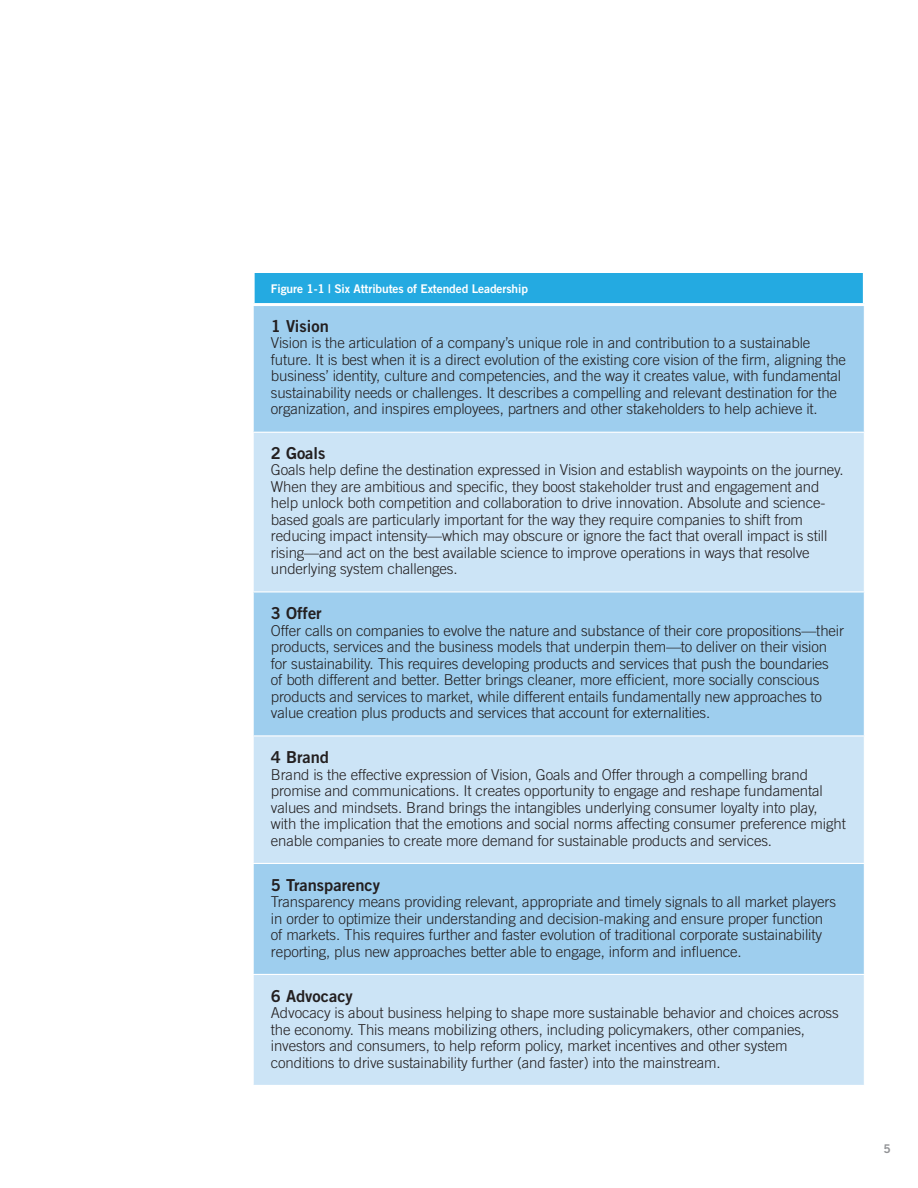
<style>
.page{position:relative;width:918px;height:1188px;background:#fff}
.page>*{position:absolute;margin:0;border:0;box-sizing:border-box;transform-origin:0 0}
.t1{font:16.5px "Trade Gothic Bold Two";color:#231f20}
.t2{font:300 15px/16.5px "Trade Gothic";letter-spacing:-.01em;color:#231f20}
.t3{font:12px "Trade Gothic Bold Two";letter-spacing:-.01em;color:#fff}
.t4{font:12px "Trade Gothic Bold Two";color:#919295}
</style>
<div class="page">
<div style="left:253px;top:272px;width:611px;height:33px;background:#24aae1"></div>
<div style="left:254px;top:306px;width:610px;height:126px;background:#9eceee"></div>
<svg style="left:254px;top:433px;width:610px;height:652px;background:#badbf2"></svg>
<hr style="left:252px;top:270px;width:614px;height:3px;background:#fff">
<hr style="left:252px;top:273px;width:3px;height:30px;background:#fff">
<hr style="left:863px;top:273px;width:3px;height:30px;background:#fff">
<hr style="left:252px;top:303px;width:614px;height:3px;background:#fff">
<hr style="left:253px;top:591px;width:612px;height:1px;background:#fff">
<hr style="left:253px;top:735px;width:612px;height:1px;background:#fff">
<hr style="left:253px;top:863px;width:612px;height:1px;background:#fff">
<hr style="left:253px;top:974px;width:612px;height:1px;background:#fff">
<p class="t3" style="left:271px;top:281px;width:259px">Figure 1-1 | Six Attributes of Extended Leadership</p>
<p class="t1" style="left:271px;top:316px;width:59px">1 Vision</p>
<p class="t2" style="left:271px;top:335px;width:577px">Vision is the articulation of a company’s unique role in and contribution to a sustainable future. It is best when it is a direct evolution of the existing core vision of the firm, aligning the business’ identity, culture and competencies, and the way it creates value, with fundamental sustainability needs or challenges. It describes a compelling and relevant destination for the organization, and inspires employees, partners and other stakeholders to help achieve it.</p>
<p class="t1" style="left:271px;top:442px;width:56px">2 Goals</p>
<p class="t2" style="left:271px;top:461px;width:574px">Goals help define the destination expressed in Vision and establish waypoints on the journey.<br>When they are ambitious and specific, they boost stakeholder trust and engagement and help unlock both competition and collaboration to drive innovation. Absolute and science&shy;based goals are particularly important for the way they require companies to shift from reducing impact intensity—which may obscure or ignore the fact that overall impact is still rising—and act on the best available science to improve operations in ways that resolve underlying system challenges.</p>
<p class="t1" style="left:271px;top:603px;width:52px">3 Offer</p>
<p class="t2" style="left:271px;top:622px;width:575px">Offer calls on companies to evolve the nature and substance of their core propositions—their products, services and the business models that underpin them—to deliver on their vision for sustainability. This requires developing products and services that push the boundaries of both different and better. Better brings cleaner, more efficient, more socially conscious products and services to market, while different entails fundamentally new approaches to value creation plus products and services that account for externalities.</p>
<p class="t1" style="left:271px;top:747px;width:60px">4 Brand</p>
<p class="t2" style="left:271px;top:766px;width:576px">Brand is the effective expression of Vision, Goals and Offer through a compelling brand promise and communications. It creates opportunity to engage and reshape fundamental values and mindsets. Brand brings the intangibles underlying consumer loyalty into play, with the implication that the emotions and social norms affecting consumer preference might enable companies to create more demand for sustainable products and services.</p>
<p class="t1" style="left:271px;top:874px;width:111px">5 Transparency</p>
<p class="t2" style="left:271px;top:893px;width:567px">Transparency means providing relevant, appropriate and timely signals to all market players in order to optimize their understanding and decision-making and ensure proper function of markets. This requires further and faster evolution of traditional corporate sustainability reporting, plus new approaches better able to engage, inform and influence.</p>
<p class="t1" style="left:271px;top:985px;width:84px">6 Advocacy</p>
<p class="t2" style="left:271px;top:1004px;width:569px">Advocacy is about business helping to shape more sustainable behavior and choices across the economy. This means mobilizing others, including policymakers, other companies, investors and consumers, to help reform policy, market incentives and other system conditions to drive sustainability further (and faster) into the mainstream.</p>
<p class="t4" style="left:884px;top:1142px;width:9px">5</p>
</div>
